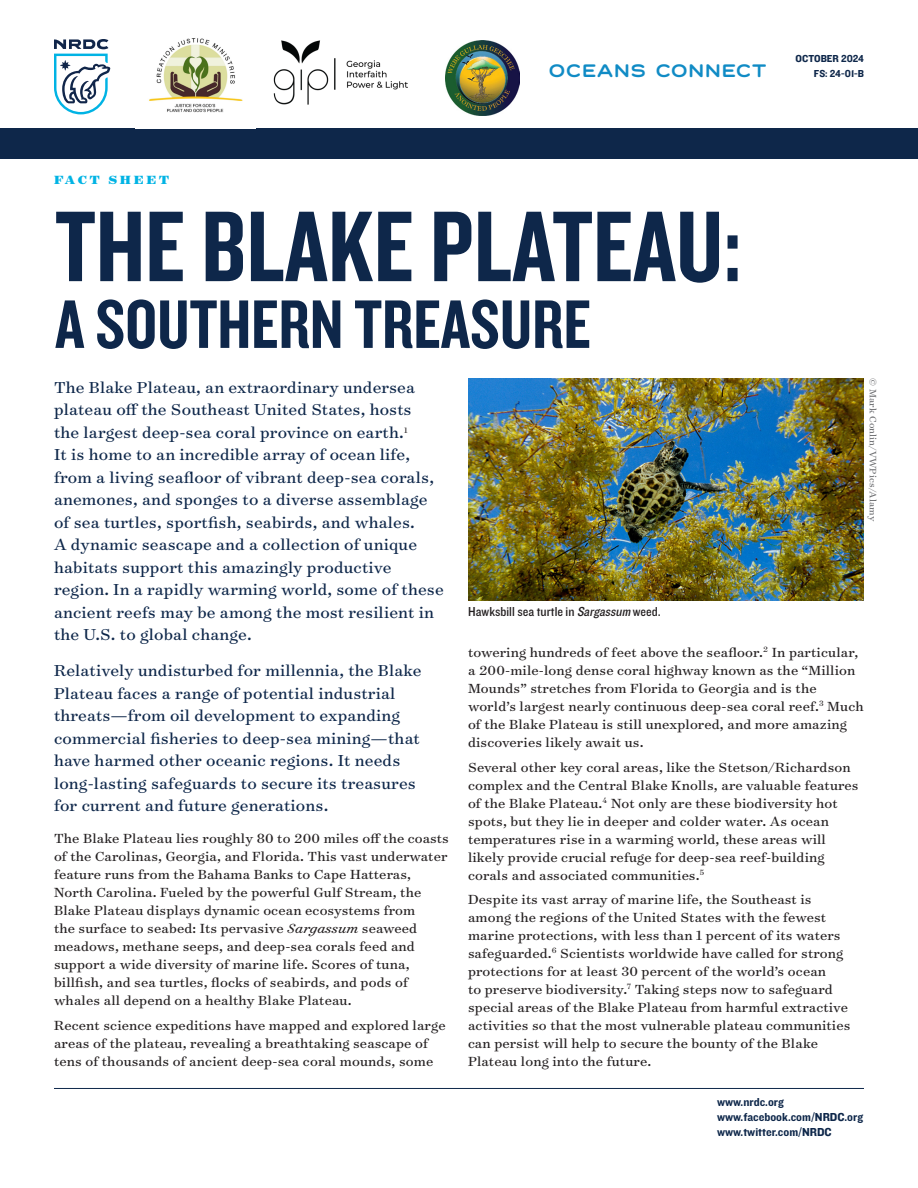
<style>
.page{position:relative;width:918px;height:1188px;background:#fff}
.page>*{position:absolute;margin:0;border:0;box-sizing:border-box;transform-origin:0 0}
.t1{font:104.25px "Knockout 49 Liteweight";color:#0e274a}
.t2{font:71.25px "Knockout 49 Liteweight";color:#0e274a}
.t3{font:18px/22.5px "Surveyor Text";letter-spacing:.01em;color:#0e274a}
.t4{font:700 18px "Lawyer Gothic";letter-spacing:.01em;color:#108bc5}
.t5{font:15px/18px "Surveyor Text";letter-spacing:.01em;color:#231f20}
.t6{font:13.5px "Knockout 30 Junior Welterwt";color:#231f20}
.t7{font:900 13.5px "Surveyor Text";letter-spacing:.185em;color:#00b3e4}
.t8{font:12px/15px "Knockout 51 Middleweight";color:#0e274a}
.t9{font:10.5px "Surveyor Text";letter-spacing:.01em;color:#6c6d70}
.t10{font:10.5px/15px "Knockout 51 Middleweight";color:#0e274a;text-align:right}
.s1{font-style:italic}
</style>
<div class="page">
<hr style="left:54px;top:1088px;width:810px;height:1px;background:#0e274a">
<img style="left:468px;top:378px;width:396px;height:222px">
<div style="left:0;top:129px;width:918px;height:30px;background:#0e274a"></div>
<svg style="left:54px;top:39px;width:56px;height:75px"></svg>
<img style="left:149px;top:38px;width:94px;height:75px">
<img style="left:273px;top:40px;width:135px;height:65px">
<img style="left:446px;top:41px;width:74px;height:74px">
<p class="t4" style="left:549px;top:58px;width:220px">OCEANS CONNECT</p>
<p class="t10" style="left:796px;top:51px;width:70px">OCTOBER 2024<br>FS: 24-01-B</p>
<p class="t7" style="left:54px;top:170px;width:117px">FACT SHEET</p>
<h1 class="t1" style="left:55px;top:180px;width:688px">THE BLAKE PLATEAU:</h1>
<h2 class="t2" style="left:55px;top:279px;width:537px">A SOUTHERN TREASURE</h2>
<p class="t3" style="left:54px;top:375px;width:391px">The Blake Plateau, an extraordinary undersea plateau off the Southeast United States, hosts<br>the largest deep-sea coral province on earth.<sup>1<br></sup>It is home to an incredible array of ocean life, from a living seafloor of vibrant deep-sea corals, anemones, and sponges to a diverse assemblage of sea turtles, sportfish, seabirds, and whales.<br>A dynamic seascape and a collection of unique habitats support this amazingly productive region. In a rapidly warming world, some of these ancient reefs may be among the most resilient in the U.S. to global change.</p>
<p class="t3" style="left:54px;top:659px;width:369px">Relatively undisturbed for millennia, the Blake Plateau faces a range of potential industrial threats—from oil development to expanding commercial fisheries to deep-sea mining—that have harmed other oceanic regions. It needs long-lasting safeguards to secure its treasures for current and future generations.</p>
<p class="t5" style="left:54px;top:829px;width:396px">The Blake Plateau lies roughly 80 to 200 miles off the coasts of the Carolinas, Georgia, and Florida. This vast underwater feature runs from the Bahama Banks to Cape Hatteras, North Carolina. Fueled by the powerful Gulf Stream, the Blake Plateau displays dynamic ocean ecosystems from<br>the surface to seabed: Its pervasive <span class="s1">Sargassum</span> seaweed meadows, methane seeps, and deep-sea corals feed and support a wide diversity of marine life. Scores of tuna, billfish, and sea turtles, flocks of seabirds, and pods of whales all depend on a healthy Blake Plateau.</p>
<p class="t5" style="left:54px;top:1015px;width:393px">Recent science expeditions have mapped and explored large areas of the plateau, revealing a breathtaking seascape of tens of thousands of ancient deep-sea coral mounds, some</p>
<p class="t9" style="left:880px;top:378px;width:144px;rotate:90deg">© Mark Conlin/VWPics/Alamy</p>
<p class="t6" style="left:468px;top:602px;width:194px">Hawksbill sea turtle in <span class="s1">Sargassum</span> weed.</p>
<p class="t5" style="left:468px;top:643px;width:397px">towering hundreds of feet above the seafloor.<sup>2</sup> In particular, a 200-mile-long dense coral highway known as the “Million Mounds” stretches from Florida to Georgia and is the world’s largest nearly continuous deep-sea coral reef.<sup>3</sup> Much of the Blake Plateau is still unexplored, and more amazing discoveries likely await us.</p>
<p class="t5" style="left:468px;top:757px;width:392px">Several other key coral areas, like the Stetson/Richardson complex and the Central Blake Knolls, are valuable features of the Blake Plateau.<sup>4</sup> Not only are these biodiversity hot spots, but they lie in deeper and colder water. As ocean temperatures rise in a warming world, these areas will likely provide crucial refuge for deep-sea reef-building corals and associated communities.<sup>5</sup></p>
<p class="t5" style="left:468px;top:890px;width:384px">Despite its vast array of marine life, the Southeast is among the regions of the United States with the fewest marine protections, with less than 1 percent of its waters safeguarded.<sup>6</sup> Scientists worldwide have called for strong protections for at least 30 percent of the world’s ocean<br>to preserve biodiversity.<sup>7</sup> Taking steps now to safeguard special areas of the Blake Plateau from harmful extractive activities so that the most vulnerable plateau communities can persist will help to secure the bounty of the Blake Plateau long into the future.</p>
<p class="t8" style="left:717px;top:1093px;width:147px">www.nrdc.org www.facebook.com/NRDC.org www.twitter.com/NRDC</p>
</div>
